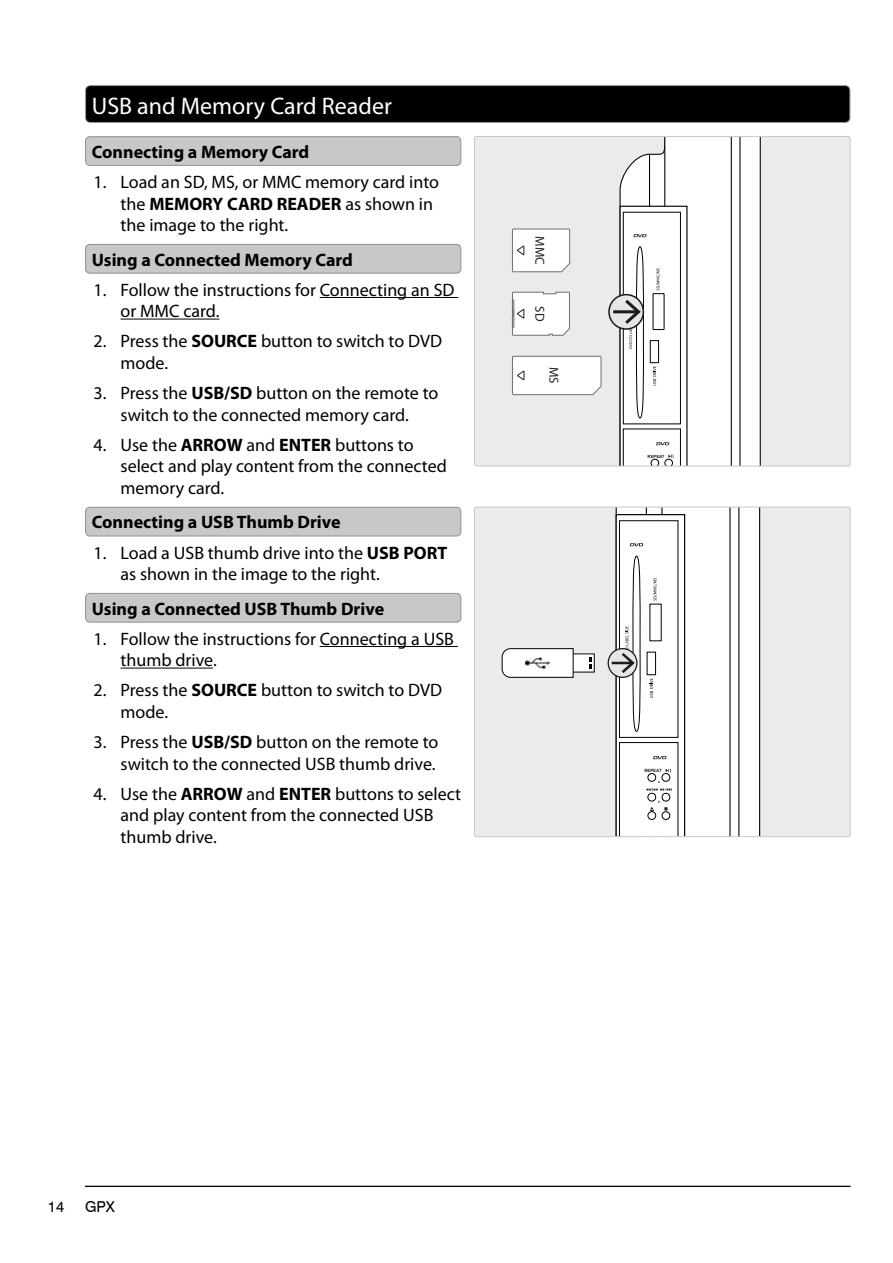
<style>
.page{position:relative;width:893px;height:1263px;background:#fff}
.page>*{position:absolute;margin:0;border:0;box-sizing:border-box;transform-origin:0 0}
.t1{font:24px "Myriad Pro";color:#fff}
.t2{font:18px/21.6px "Myriad Pro";color:#000}
.t3{font:700 18px "Myriad Pro";color:#000}
.t4{font:15px "Swiss 721 BT";color:#000}
.t5{font:12.9px "Myriad";color:#231f20}
.t6{font:700 4.5px "Arial";color:#231f20}
.t7{font:700 4.35px "Arial";color:#231f20}
.t8{font:700 4.2px "Arial";color:#231f20}
.s1{font-weight:700}
</style>
<div class="page">
<hr style="left:85px;top:1186px;width:765px;height:1px;background:#000">
<div style="left:86px;top:86px;width:764px;height:36px;background:#000;border-radius:5px"></div>
<div style="left:85px;top:85px;width:765px;height:38px;border:1px solid #939598;border-radius:5px"></div>
<div style="left:86px;top:137px;width:375px;height:28px;background:#c7c8ca;border-radius:4px"></div>
<div style="left:85px;top:136px;width:376px;height:30px;border:1px solid #939598;border-radius:4px"></div>
<div style="left:86px;top:507px;width:375px;height:29px;background:#c7c8ca;border-radius:4px"></div>
<div style="left:85px;top:507px;width:376px;height:29px;border:1px solid #939598;border-radius:4px"></div>
<hr style="left:320px;top:297px;width:138px;height:1px;background:#000">
<hr style="left:121px;top:319px;width:98px;height:1px;background:#000">
<div style="left:86px;top:244px;width:375px;height:29px;background:#c7c8ca;border-radius:4px"></div>
<div style="left:85px;top:244px;width:376px;height:30px;border:1px solid #939598;border-radius:4px"></div>
<hr style="left:320px;top:646px;width:138px;height:1px;background:#000">
<hr style="left:121px;top:668px;width:92px;height:1px;background:#000">
<div style="left:86px;top:593px;width:375px;height:29px;background:#c7c8ca;border-radius:4px"></div>
<div style="left:85px;top:593px;width:376px;height:30px;border:1px solid #939598;border-radius:4px"></div>
<div style="left:474px;top:136px;width:376px;height:330px;background:#ebebec;border-radius:2px"></div>
<svg style="left:609px;top:295px;width:34px;height:34px"></svg>
<div style="left:608px;top:294px;width:36px;height:36px;border:2px solid #1f1a17;border-radius:50%"></div>
<hr style="left:613px;top:310px;width:24px;height:3px;background:#1f1a17">
<svg style="left:619px;top:138px;width:142px;height:326px;background:#eaeaea"></svg>
<svg style="left:512px;top:292px;width:58px;height:44px;background:#f2f2f2"></svg>
<div style="left:512px;top:300px;width:2px;height:27px;border:1px solid #6d6f71"></div>
<svg style="left:512px;top:228px;width:58px;height:44px;background:#f2f2f2"></svg>
<svg style="left:512px;top:356px;width:90px;height:39px;background:#f4f4f4"></svg>
<div style="left:474px;top:136px;width:376px;height:330px;border:1px solid #c7c8ca;border-radius:2px"></div>
<div style="left:474px;top:507px;width:376px;height:330px;background:#ebebec;border-radius:2px"></div>
<svg style="left:608px;top:649px;width:29px;height:28px"></svg>
<div style="left:608px;top:648px;width:29px;height:30px;border:1px solid #1f1a17;border-radius:50%"></div>
<hr style="left:612px;top:662px;width:20px;height:2px;background:#1f1a17">
<svg style="left:615px;top:509px;width:146px;height:326px;background:#eaeaea"></svg>
<div style="left:564px;top:654px;width:30px;height:18px;background:#fff"></div>
<div style="left:564px;top:653px;width:31px;height:19px;border:1px solid #000"></div>
<svg style="left:589px;top:657px;width:3px;height:12px"></svg>
<svg style="left:501px;top:648px;width:73px;height:30px;background:#e3e3e3"></svg>
<img style="left:526px;top:657px;width:23px;height:12px">
<div style="left:474px;top:507px;width:376px;height:330px;border:1px solid #c7c8ca;border-radius:2px"></div>
<h1 class="t1" style="left:92px;top:91px;width:302px">USB and Memory Card Reader</h1>
<p class="t3" style="left:92px;top:140px;width:219px">Connecting a Memory Card</p>
<p class="t2" style="left:121px;top:171px;width:320px;text-indent:-27px">1. Load an SD, MS, or MMC memory card into the <span class="s1">MEMORY CARD READER</span> as shown in the image to the right.</p>
<p class="t3" style="left:92px;top:248px;width:263px">Using a Connected Memory Card</p>
<p class="t2" style="left:121px;top:279px;width:335px;text-indent:-27px">1. Follow the instructions for Connecting an SD or MMC card.</p>
<p class="t2" style="left:121px;top:330px;width:323px;text-indent:-27px">2. Press the <span class="s1">SOURCE</span> button to switch to DVD mode.</p>
<p class="t2" style="left:94px;top:382px;width:346px;text-align:center">3. Press the <span class="s1">USB/SD</span> button on the remote to switch to the connected memory card.</p>
<p class="t2" style="left:121px;top:434px;width:328px;text-indent:-27px">4. Use the <span class="s1">ARROW</span> and <span class="s1">ENTER</span> buttons to select and play content from the connected memory card.</p>
<p class="t3" style="left:92px;top:511px;width:250px">Connecting a USB Thumb Drive</p>
<p class="t2" style="left:121px;top:541px;width:328px;text-indent:-27px">1. Load a USB thumb drive into the <span class="s1">USB PORT </span>as shown in the image to the right.</p>
<p class="t3" style="left:92px;top:597px;width:294px">Using a Connected USB Thumb Drive</p>
<p class="t2" style="left:121px;top:627px;width:335px;text-indent:-27px">1. Follow the instructions for Connecting a USB thumb drive.</p>
<p class="t2" style="left:121px;top:679px;width:323px;text-indent:-27px">2. Press the <span class="s1">SOURCE</span> button to switch to DVD mode.</p>
<p class="t2" style="left:94px;top:731px;width:346px;text-align:right">3. Press the <span class="s1">USB/SD</span> button on the remote to switch to the connected USB thumb drive.</p>
<p class="t2" style="left:121px;top:783px;width:342px;text-indent:-27px">4. Use the <span class="s1">ARROW</span> and <span class="s1">ENTER</span> buttons to select and play content from the connected USB thumb drive.</p>
<p class="t5" style="left:546px;top:236px;width:30px;rotate:90deg">MMC</p>
<p class="t5" style="left:546px;top:306px;width:17px;rotate:90deg">SD</p>
<p class="t5" style="left:560px;top:367px;width:18px;rotate:90deg">MS</p>
<p class="t8" style="left:648px;top:453px;width:18px">REPEAT</p>
<p class="t7" style="left:644px;top:768px;width:19px">REPEAT</p>
<p class="t6" style="left:651px;top:787px;width:3px">/</p>
<p class="t6" style="left:665px;top:787px;width:3px">/</p>
<p class="t4" style="left:48px;top:1197px;width:18px">14</p>
<p class="t4" style="left:85px;top:1197px;width:31px">GPX</p>
</div>
